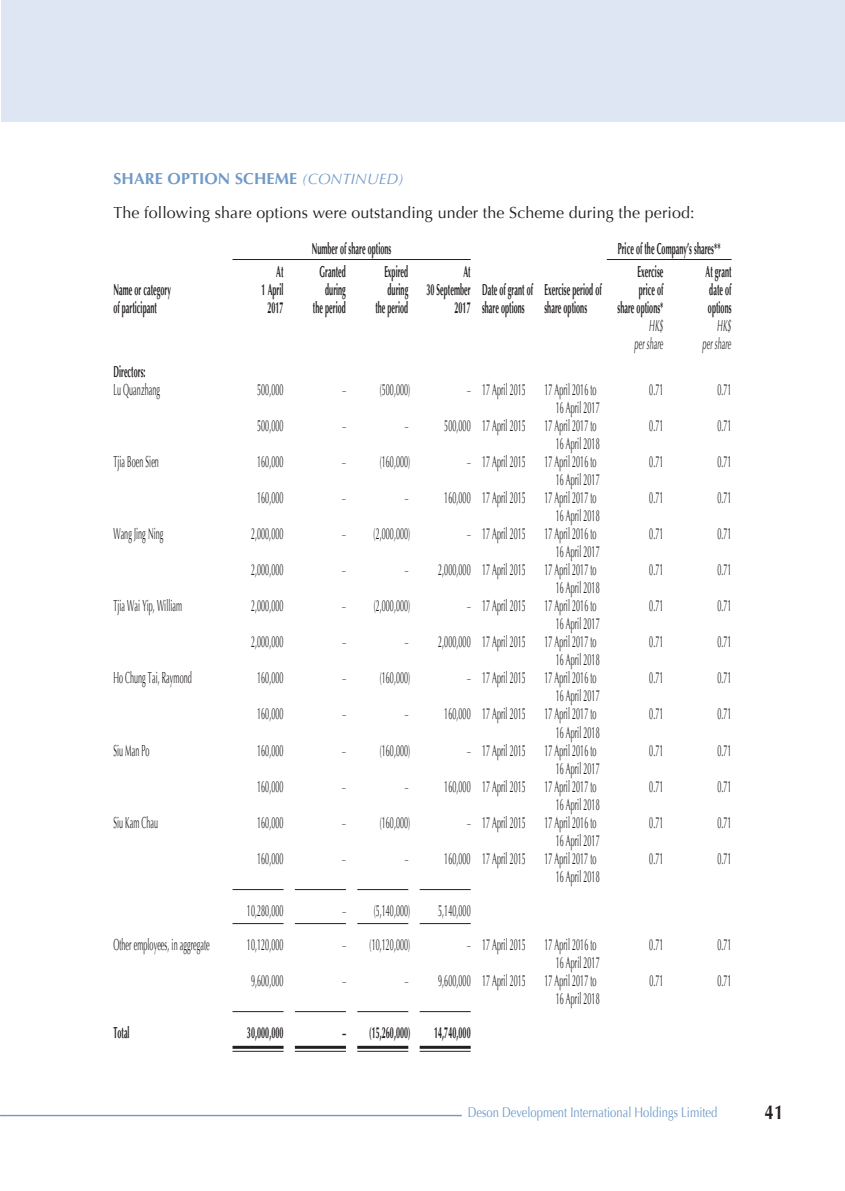
<style>
.page{position:relative;width:845px;height:1191px;background:#fff}
.page>*{position:absolute;margin:0;border:0;box-sizing:border-box;transform-origin:0 0}
.t1{font:700 20px "Optima";color:#231f20;scale:.8 1}
.t2{font:16px/18px "Optima";letter-spacing:.01em;color:#231f20;text-align:right;scale:.45 1}
.t3{font:700 16px/18px "Optima";letter-spacing:.01em;color:#231f20;text-align:right;scale:.45 1}
.t4{font:16px "Optima";letter-spacing:.01em;color:#231f20}
.t5{font:700 16px "Optima";letter-spacing:.01em;color:#719ac7}
.t6{font:italic 16px "Optima";letter-spacing:.01em;color:#231f20;scale:.45 1}
.t7{font:italic 15px "Optima";color:#719ac7}
.t8{font:14px "Optima";color:#719ac7;scale:.8 1}
.s1{font-weight:400;font-style:italic;font-size:15px}
</style>
<div class="page">
<hr style="left:0;top:1114px;width:462px;height:2px;background:#719ac7">
<div style="left:1px;top:0;width:844px;height:121px;background:#dde6f2"></div>
<hr style="left:232px;top:259px;width:239px;height:1px;background:#231f20">
<hr style="left:607px;top:259px;width:124px;height:1px;background:#231f20">
<hr style="left:232px;top:889px;width:51px;height:1px;background:#231f20">
<hr style="left:295px;top:889px;width:51px;height:1px;background:#231f20">
<hr style="left:357px;top:889px;width:51px;height:1px;background:#231f20">
<hr style="left:420px;top:889px;width:51px;height:1px;background:#231f20">
<hr style="left:232px;top:923px;width:51px;height:1px;background:#231f20">
<hr style="left:295px;top:923px;width:51px;height:1px;background:#231f20">
<hr style="left:357px;top:923px;width:51px;height:1px;background:#231f20">
<hr style="left:420px;top:923px;width:51px;height:1px;background:#231f20">
<hr style="left:232px;top:1011px;width:51px;height:1px;background:#231f20">
<hr style="left:295px;top:1011px;width:51px;height:1px;background:#231f20">
<hr style="left:357px;top:1011px;width:51px;height:1px;background:#231f20">
<hr style="left:420px;top:1011px;width:51px;height:1px;background:#231f20">
<hr style="left:232px;top:1045px;width:51px;height:3px;background:#231f20">
<hr style="left:232px;top:1050px;width:51px;height:1px;background:#231f20">
<hr style="left:295px;top:1045px;width:51px;height:3px;background:#231f20">
<hr style="left:295px;top:1050px;width:51px;height:1px;background:#231f20">
<hr style="left:357px;top:1045px;width:51px;height:3px;background:#231f20">
<hr style="left:357px;top:1050px;width:51px;height:1px;background:#231f20">
<hr style="left:420px;top:1045px;width:51px;height:3px;background:#231f20">
<hr style="left:420px;top:1050px;width:51px;height:1px;background:#231f20">
<p class="t5" style="left:113px;top:169px;width:216px">SHARE OPTION SCHEME <span class="s1">(Continued</span></p>
<p class="t7" style="left:398px;top:170px;width:7px">)</p>
<p class="t4" style="left:113px;top:203px;width:583px">The following share options were outstanding under the Scheme during the period:</p>
<p class="t3" style="left:312px;top:239px;width:178px">Number of share options</p>
<p class="t3" style="left:618px;top:239px;width:230px">Price of the Company’s shares**</p>
<p class="t3" style="left:113px;top:281px;width:130px;text-align:left">Name or category of participant</p>
<p class="t3" style="left:261px;top:263px;width:50px">At<br>1 April<br>2017</p>
<p class="t3" style="left:313px;top:263px;width:75px">Granted during the period</p>
<p class="t3" style="left:375px;top:263px;width:75px">Expired during the period</p>
<p class="t3" style="left:426px;top:263px;width:100px">At<br>30 September<br>2017</p>
<p class="t3" style="left:617px;top:263px;width:104px">Exercise price of<br>share options*</p>
<p class="t3" style="left:705px;top:263px;width:59px;text-align:justify">At grant date of options</p>
<p class="t6" style="left:649px;top:316px;width:33px">HK$</p>
<p class="t6" style="left:717px;top:316px;width:33px">HK$</p>
<p class="t6" style="left:634px;top:334px;width:66px">per share</p>
<p class="t6" style="left:702px;top:334px;width:66px">per share</p>
<p class="t3" style="left:482px;top:281px;width:115px;text-align:left">Date of grant of share options</p>
<p class="t3" style="left:544px;top:281px;width:129px;text-align:left">Exercise period of share options</p>
<p class="t3" style="left:113px;top:363px;width:73px">Directors:</p>
<p class="t2" style="left:113px;top:381px;width:105px">Lu Quanzhang</p>
<p class="t2" style="left:257px;top:381px;width:60px">500,000</p>
<p class="t2" style="left:342px;top:381px;width:152px">– (500,000)</p>
<p class="t2" style="left:467px;top:381px;width:296px">– 17 April 2015 17 April 2016 to<br>16 April 2017</p>
<p class="t2" style="left:649px;top:381px;width:33px">0.71</p>
<p class="t2" style="left:717px;top:381px;width:33px">0.71</p>
<p class="t2" style="left:257px;top:417px;width:60px">500,000</p>
<p class="t2" style="left:342px;top:417px;width:9px">–</p>
<p class="t2" style="left:405px;top:417px;width:435px">– 500,000 17 April 2015 17 April 2017 to<br>16 April 2018</p>
<p class="t2" style="left:649px;top:417px;width:33px">0.71</p>
<p class="t2" style="left:717px;top:417px;width:33px">0.71</p>
<p class="t2" style="left:113px;top:453px;width:103px">Tjia Boen Sien</p>
<p class="t2" style="left:257px;top:453px;width:60px">160,000</p>
<p class="t2" style="left:342px;top:453px;width:152px">– (160,000)</p>
<p class="t2" style="left:467px;top:453px;width:296px">– 17 April 2015 17 April 2016 to<br>16 April 2017</p>
<p class="t2" style="left:649px;top:453px;width:33px">0.71</p>
<p class="t2" style="left:717px;top:453px;width:33px">0.71</p>
<p class="t2" style="left:257px;top:489px;width:60px">160,000</p>
<p class="t2" style="left:342px;top:489px;width:9px">–</p>
<p class="t2" style="left:405px;top:489px;width:435px">– 160,000 17 April 2015 17 April 2017 to<br>16 April 2018</p>
<p class="t2" style="left:649px;top:489px;width:33px">0.71</p>
<p class="t2" style="left:717px;top:489px;width:33px">0.71</p>
<p class="t2" style="left:113px;top:525px;width:113px">Wang Jing Ning</p>
<p class="t2" style="left:251px;top:525px;width:74px">2,000,000</p>
<p class="t2" style="left:342px;top:525px;width:152px">– (2,000,000)</p>
<p class="t2" style="left:467px;top:525px;width:296px">– 17 April 2015 17 April 2016 to<br>16 April 2017</p>
<p class="t2" style="left:649px;top:525px;width:33px">0.71</p>
<p class="t2" style="left:717px;top:525px;width:33px">0.71</p>
<p class="t2" style="left:251px;top:561px;width:74px">2,000,000</p>
<p class="t2" style="left:342px;top:561px;width:9px">–</p>
<p class="t2" style="left:405px;top:561px;width:435px">– 2,000,000 17 April 2015 17 April 2017 to<br>16 April 2018</p>
<p class="t2" style="left:649px;top:561px;width:33px">0.71</p>
<p class="t2" style="left:717px;top:561px;width:33px">0.71</p>
<p class="t2" style="left:113px;top:597px;width:154px">Tjia Wai Yip, William</p>
<p class="t2" style="left:251px;top:597px;width:74px">2,000,000</p>
<p class="t2" style="left:342px;top:597px;width:152px">– (2,000,000)</p>
<p class="t2" style="left:467px;top:597px;width:296px">– 17 April 2015 17 April 2016 to<br>16 April 2017</p>
<p class="t2" style="left:649px;top:597px;width:33px">0.71</p>
<p class="t2" style="left:717px;top:597px;width:33px">0.71</p>
<p class="t2" style="left:251px;top:633px;width:74px">2,000,000</p>
<p class="t2" style="left:342px;top:633px;width:9px">–</p>
<p class="t2" style="left:405px;top:633px;width:435px">– 2,000,000 17 April 2015 17 April 2017 to<br>16 April 2018</p>
<p class="t2" style="left:649px;top:633px;width:33px">0.71</p>
<p class="t2" style="left:717px;top:633px;width:33px">0.71</p>
<p class="t2" style="left:113px;top:669px;width:176px">Ho Chung Tai, Raymond</p>
<p class="t2" style="left:257px;top:669px;width:60px">160,000</p>
<p class="t2" style="left:342px;top:669px;width:152px">– (160,000)</p>
<p class="t2" style="left:467px;top:669px;width:296px">– 17 April 2015 17 April 2016 to<br>16 April 2017</p>
<p class="t2" style="left:649px;top:669px;width:33px">0.71</p>
<p class="t2" style="left:717px;top:669px;width:33px">0.71</p>
<p class="t2" style="left:257px;top:705px;width:60px">160,000</p>
<p class="t2" style="left:342px;top:705px;width:9px">–</p>
<p class="t2" style="left:405px;top:705px;width:435px">– 160,000 17 April 2015 17 April 2017 to<br>16 April 2018</p>
<p class="t2" style="left:649px;top:705px;width:33px">0.71</p>
<p class="t2" style="left:717px;top:705px;width:33px">0.71</p>
<p class="t2" style="left:113px;top:741px;width:82px">Siu Man Po</p>
<p class="t2" style="left:257px;top:741px;width:60px">160,000</p>
<p class="t2" style="left:342px;top:741px;width:152px">– (160,000)</p>
<p class="t2" style="left:467px;top:741px;width:296px">– 17 April 2015 17 April 2016 to<br>16 April 2017</p>
<p class="t2" style="left:649px;top:741px;width:33px">0.71</p>
<p class="t2" style="left:717px;top:741px;width:33px">0.71</p>
<p class="t2" style="left:257px;top:777px;width:60px">160,000</p>
<p class="t2" style="left:405px;top:777px;width:435px">– 160,000 17 April 2015 17 April 2017 to<br>16 April 2018</p>
<p class="t2" style="left:649px;top:777px;width:33px">0.71</p>
<p class="t2" style="left:717px;top:777px;width:33px">0.71</p>
<p class="t2" style="left:113px;top:813px;width:101px">Siu Kam Chau</p>
<p class="t2" style="left:257px;top:813px;width:60px">160,000</p>
<p class="t2" style="left:342px;top:813px;width:152px">– (160,000)</p>
<p class="t2" style="left:467px;top:813px;width:296px">– 17 April 2015 17 April 2016 to<br>16 April 2017</p>
<p class="t2" style="left:649px;top:813px;width:33px">0.71</p>
<p class="t2" style="left:717px;top:813px;width:33px">0.71</p>
<p class="t2" style="left:257px;top:849px;width:60px">160,000</p>
<p class="t2" style="left:405px;top:849px;width:435px">– 160,000 17 April 2015 17 April 2017 to<br>16 April 2018</p>
<p class="t2" style="left:649px;top:849px;width:33px">0.71</p>
<p class="t2" style="left:717px;top:849px;width:33px">0.71</p>
<p class="t2" style="left:247px;top:901px;width:83px">10,280,000</p>
<p class="t2" style="left:342px;top:901px;width:152px">– (5,140,000)</p>
<p class="t2" style="left:438px;top:901px;width:74px">5,140,000</p>
<p class="t2" style="left:113px;top:935px;width:216px">Other employees, in aggregate</p>
<p class="t2" style="left:247px;top:935px;width:83px">10,120,000</p>
<p class="t2" style="left:342px;top:935px;width:152px">– (10,120,000)</p>
<p class="t2" style="left:467px;top:935px;width:296px">– 17 April 2015 17 April 2016 to<br>16 April 2017</p>
<p class="t2" style="left:649px;top:935px;width:33px">0.71</p>
<p class="t2" style="left:717px;top:935px;width:33px">0.71</p>
<p class="t2" style="left:251px;top:971px;width:74px">9,600,000</p>
<p class="t2" style="left:405px;top:971px;width:435px">– 9,600,000 17 April 2015 17 April 2017 to<br>16 April 2018</p>
<p class="t2" style="left:649px;top:971px;width:33px">0.71</p>
<p class="t2" style="left:717px;top:971px;width:33px">0.71</p>
<p class="t3" style="left:113px;top:1023px;width:38px">Total</p>
<p class="t3" style="left:247px;top:1023px;width:83px">30,000,000</p>
<p class="t3" style="left:342px;top:1023px;width:153px">– (15,260,000)</p>
<p class="t3" style="left:434px;top:1023px;width:83px">14,740,000</p>
<p class="t8" style="left:468px;top:1104px;width:313px">Deson Development International Holdings Limited</p>
<p class="t1" style="left:765px;top:1100px;width:25px">41</p>
</div>
